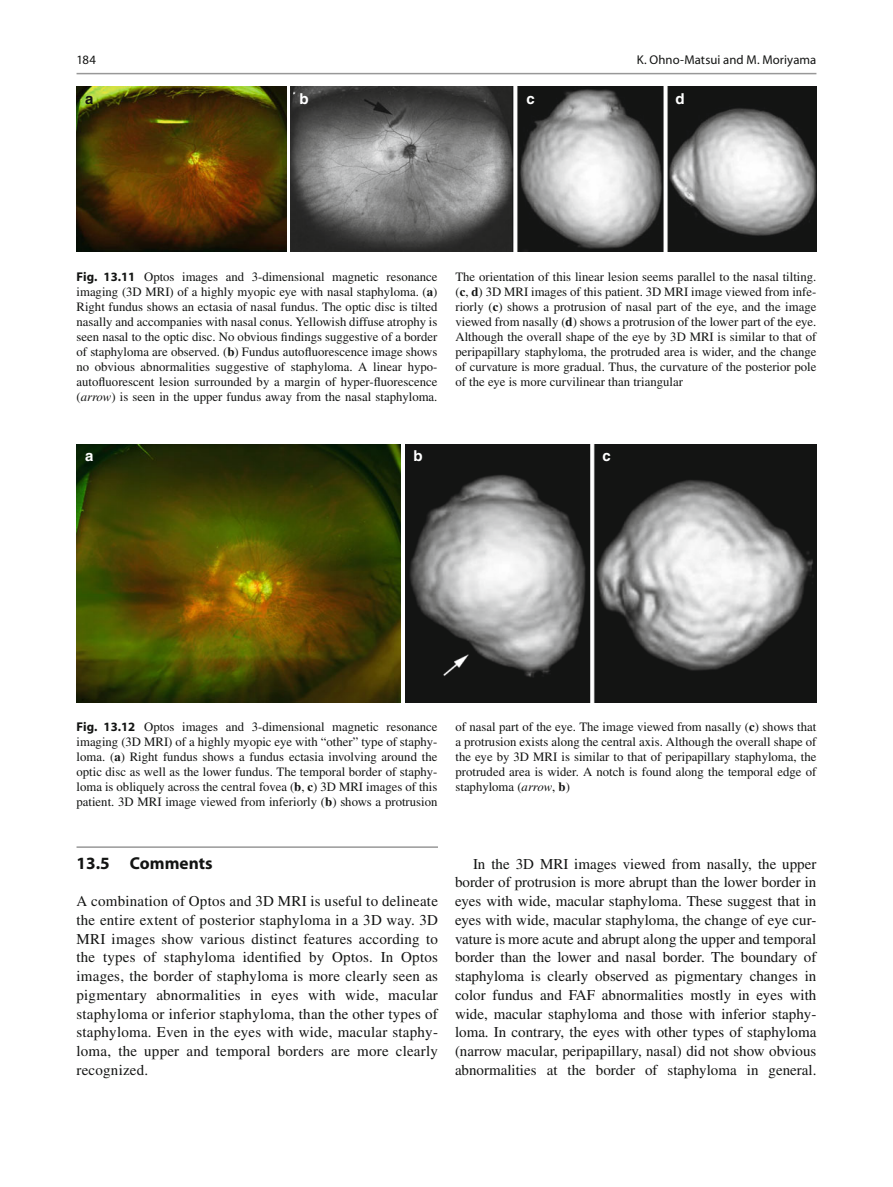
<style>
.page{position:relative;width:893px;height:1187px;background:#fff}
.page>*{position:absolute;margin:0;border:0;box-sizing:border-box;transform-origin:0 0}
.t1{font:700 17.25px "Myriad";color:#131413}
.t2{font:15px/18.8px "Times";letter-spacing:.005em;color:#131413;text-align:justify}
.t3{font:700 15px "Helvetica";color:#fff}
.t4{font:700 15px "Helvetica";color:#131413}
.t5{font:12.75px/15px "Times";color:#131413;text-align:justify}
.t6{font:12.75px "Myriad";letter-spacing:.01em;color:#131413}
.s1{font-family:"Myriad";font-weight:700}
.s2{font-weight:700}
.s3{font-style:italic}
</style>
<div class="page">
<hr style="left:77px;top:846px;width:361px;height:1px;background:#989898">
<img style="left:77px;top:87px;width:210px;height:165px">
<img style="left:291px;top:87px;width:525px;height:165px">
<img style="left:77px;top:444px;width:324px;height:258px">
<img style="left:405px;top:444px;width:411px;height:258px">
<hr style="left:77px;top:73px;width:739px;height:1px;background:#989898">
<p class="t6" style="left:77px;top:55px;width:21px">184</p>
<p class="t6" style="left:637px;top:55px;width:181px">K. Ohno-Matsui and M. Moriyama</p>
<p class="t4" style="left:85px;top:93px;width:10px">a</p>
<p class="t3" style="left:299px;top:93px;width:11px">b</p>
<p class="t3" style="left:526px;top:93px;width:10px">c</p>
<p class="t3" style="left:675px;top:93px;width:11px">d</p>
<p class="t5" style="left:77px;top:270px;width:362px"><span class="s1">Fig. 13.11</span> Optos images and 3-dimensional magnetic resonance imaging (3D MRI) of a highly myopic eye with nasal staphyloma. ( <span class="s2">a</span> )<br>Right fundus shows an ectasia of nasal fundus. The optic disc is tilted nasally and accompanies with nasal conus. Yellowish diffuse atrophy is seen nasal to the optic disc. No obvious findings suggestive of a border of staphyloma are observed. ( <span class="s2">b</span> ) Fundus autofluorescence image shows no obvious abnormalities suggestive of staphyloma. A linear hypo&shy;autofluorescent lesion surrounded by a margin of hyper-fluorescence ( <span class="s3">arrow</span> ) is seen in the upper fundus away from the nasal staphyloma.</p>
<p class="t5" style="left:455px;top:270px;width:362px">The orientation of this linear lesion seems parallel to the nasal tilting. ( <span class="s2">c</span> , <span class="s2">d</span> ) 3D MRI images of this patient. 3D MRI image viewed from infe&shy;riorly ( <span class="s2">c</span> ) shows a protrusion of nasal part of the eye, and the image viewed from nasally ( <span class="s2">d</span> ) shows a protrusion of the lower part of the eye.<br>Although the overall shape of the eye by 3D MRI is similar to that of peripapillary staphyloma, the protruded area is wider, and the change of curvature is more gradual. Thus, the curvature of the posterior pole of the eye is more curvilinear than triangular</p>
<p class="t3" style="left:85px;top:450px;width:10px">a</p>
<p class="t3" style="left:414px;top:450px;width:11px">b</p>
<p class="t3" style="left:603px;top:450px;width:10px">c</p>
<p class="t5" style="left:77px;top:720px;width:362px"><span class="s1">Fig. 13.12</span> Optos images and 3-dimensional magnetic resonance imaging (3D MRI) of a highly myopic eye with “other” type of staphy&shy;loma. ( <span class="s2">a</span> ) Right fundus shows a fundus ectasia involving around the optic disc as well as the lower fundus. The temporal border of staphy&shy;loma is obliquely across the central fovea ( <span class="s2">b</span> , <span class="s2">c</span> ) 3D MRI images of this patient. 3D MRI image viewed from inferiorly ( <span class="s2">b</span> ) shows a protrusion</p>
<p class="t5" style="left:455px;top:720px;width:362px">of nasal part of the eye. The image viewed from nasally ( <span class="s2">c</span> ) shows that a protrusion exists along the central axis. Although the overall shape of the eye by 3D MRI is similar to that of peripapillary staphyloma, the protruded area is wider. A notch is found along the temporal edge of staphyloma ( <span class="s3">arrow</span> , <span class="s2">b</span> )</p>
<h1 class="t1" style="left:77px;top:856px;width:138px">13.5 Comments</h1>
<p class="t2" style="left:77px;top:893px;width:363px">A combination of Optos and 3D MRI is useful to delineate the entire extent of posterior staphyloma in a 3D way. 3D MRI images show various distinct features according to the types of staphyloma identified by Optos. In Optos images, the border of staphyloma is more clearly seen as pigmentary abnormalities in eyes with wide, macular staphyloma or inferior staphyloma, than the other types of staphyloma. Even in the eyes with wide, macular staphy&shy;loma, the upper and temporal borders are more clearly recognized.</p>
<p class="t2" style="left:455px;top:855px;width:363px;text-indent:18px">In the 3D MRI images viewed from nasally, the upper border of protrusion is more abrupt than the lower border in eyes with wide, macular staphyloma. These suggest that in eyes with wide, macular staphyloma, the change of eye cur&shy;vature is more acute and abrupt along the upper and temporal border than the lower and nasal border. The boundary of staphyloma is clearly observed as pigmentary changes in color fundus and FAF abnormalities mostly in eyes with wide, macular staphyloma and those with inferior staphy&shy;loma. In contrary, the eyes with other types of staphyloma (narrow macular, peripapillary, nasal) did not show obvious abnormalities at the border of staphyloma in general.</p>
</div>
